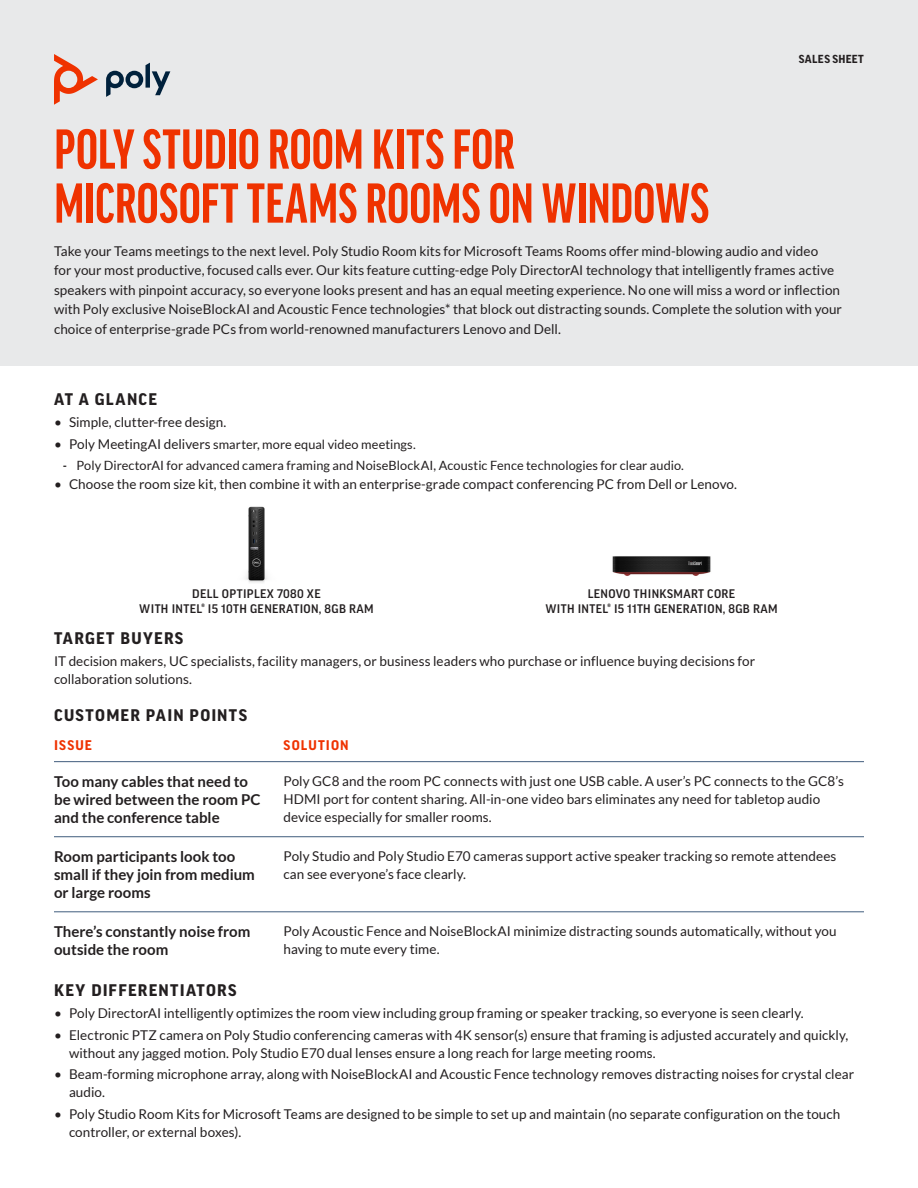
<style>
.page{position:relative;width:918px;height:1188px;background:#fff}
.page>*{position:absolute;margin:0;border:0;box-sizing:border-box;transform-origin:0 0}
.t1{font:700 extra-condensed 60px/54px "Good Headline Pro";letter-spacing:.005em;color:#ef3200}
.subhead{font:700 18px "Good Headline Pro";letter-spacing:.07em;color:#231f20}
.question_topic{font:700 15px/18px "Lato";color:#231f20}
.body_copy{font:13.5px/18px "Lato";letter-spacing:.005em;color:#231f20}
.category_-_lava{font:700 13.5px "Good Pro";letter-spacing:.08em;color:#ef3200}
.t2{font:12.75px "Lato";letter-spacing:.005em;color:#231f20}
.subhead2{font:500 12px/15px "Good Pro";letter-spacing:.03em;color:#231f20;text-align:center}
.type_of_collateral{font:700 11.25px "Good Pro";letter-spacing:.035em;color:#231f20}
.s1{font-size:13.5px}
.s2{font-family:"Good Headline Pro";font-weight:500}
</style>
<div class="page">
<div style="left:0;top:0;width:918px;height:366px;background:#e8e9ea"></div>
<img style="left:245px;top:506px;width:23px;height:77px">
<img style="left:612px;top:556px;width:99px;height:20px">
<svg style="left:54px;top:762px;width:810px;height:150px"></svg>
<hr style="left:54px;top:761px;width:216px;height:1px;background:#405c7d">
<hr style="left:270px;top:761px;width:594px;height:1px;background:#405c7d">
<hr style="left:54px;top:836px;width:216px;height:1px;background:#405c7d">
<hr style="left:270px;top:836px;width:594px;height:1px;background:#405c7d">
<hr style="left:54px;top:912px;width:216px;height:1px;background:#405c7d">
<hr style="left:270px;top:912px;width:594px;height:1px;background:#405c7d">
<svg style="left:106px;top:63px;width:64px;height:34px"></svg>
<svg style="left:54px;top:54px;width:44px;height:51px"></svg>
<p class="type_of_collateral" style="left:799px;top:53px;width:67px">SALES SHEET</p>
<p class="t1" style="left:54px;top:123px;width:656px">POLY STUDIO ROOM KITS FOR<br>MICROSOFT TEAMS ROOMS ON WINDOWS</p>
<p class="body_copy" style="left:54px;top:241px;width:790px;line-height:19.5px">Take your Teams meetings to the next level. Poly Studio Room kits for Microsoft Teams Rooms offer mind-blowing audio and video<br>for your most productive, focused calls ever. Our kits feature cutting-edge Poly DirectorAI technology that intelligently frames active speakers with pinpoint accuracy, so everyone looks present and has an equal meeting experience. No one will miss a word or inflection with Poly exclusive NoiseBlockAI and Acoustic Fence technologies* that block out distracting sounds. Complete the solution with your choice of enterprise-grade PCs from world-renowned manufacturers Lenovo and Dell.</p>
<p class="subhead" style="left:54px;top:391px;width:104px">AT A GLANCE</p>
<p class="body_copy" style="left:54px;top:413px;width:174px">• Simple, clutter-free design.</p>
<p class="t2" style="left:54px;top:437px;width:363px"><span class="s1">• Poly MeetingAI delivers</span> smarter, more equal video meetings.</p>
<p class="t2" style="left:63px;top:458px;width:622px"><span class="s2">-</span> Poly DirectorAI for advanced camera framing and NoiseBlockAI, Acoustic Fence technologies for clear audio.</p>
<p class="body_copy" style="left:54px;top:475px;width:684px">• Choose the room size kit, then combine it with an enterprise-grade compact conferencing PC from Dell or Lenovo.</p>
<p class="subhead2" style="left:139px;top:586px;width:236px">DELL OPTIPLEX 7080 XE<br>WITH INTEL® I5 10TH GENERATION, 8GB RAM</p>
<p class="subhead2" style="left:545px;top:586px;width:234px">LENOVO THINKSMART CORE<br>WITH INTEL® I5 11TH GENERATION, 8GB RAM</p>
<p class="subhead" style="left:54px;top:630px;width:131px">TARGET BUYERS</p>
<p class="body_copy" style="left:54px;top:652px;width:703px">IT decision makers, UC specialists, facility managers, or business leaders who purchase or influence buying decisions for collaboration solutions.</p>
<p class="subhead" style="left:54px;top:707px;width:195px">CUSTOMER PAIN POINTS</p>
<p class="category_-_lava" style="left:54px;top:738px;width:39px">ISSUE</p>
<p class="category_-_lava" style="left:284px;top:738px;width:67px">SOLUTION</p>
<p class="question_topic" style="left:54px;top:773px;width:208px">Too many cables that need to be wired between the room PC and the conference table</p>
<p class="body_copy" style="left:284px;top:772px;width:562px">Poly GC8 and the room PC connects with just one USB cable. A user’s PC connects to the GC8’s<br>HDMI port for content sharing. All-in-one video bars eliminates any need for tabletop audio device especially for smaller rooms.</p>
<p class="question_topic" style="left:54px;top:848px;width:202px">Room participants look too small if they join from medium or large rooms</p>
<p class="body_copy" style="left:284px;top:847px;width:555px">Poly Studio and Poly Studio E70 cameras support active speaker tracking so remote attendees can see everyone’s face clearly.</p>
<p class="question_topic" style="left:54px;top:923px;width:198px">There’s constantly noise from outside the room</p>
<p class="body_copy" style="left:284px;top:922px;width:555px">Poly Acoustic Fence and NoiseBlockAI minimize distracting sounds automatically, without you having to mute every time.</p>
<p class="subhead" style="left:54px;top:982px;width:184px">KEY DIFFERENTIATORS</p>
<p class="body_copy" style="left:54px;top:1004px;width:751px">• Poly DirectorAI intelligently optimizes the room view including group framing or speaker tracking, so everyone is seen clearly.</p>
<p class="body_copy" style="left:69px;top:1026px;width:781px;text-indent:-15px">• Electronic PTZ camera on Poly Studio conferencing cameras with 4K sensor(s) ensure that framing is adjusted accurately and quickly, without any jagged motion. Poly Studio E70 dual lenses ensure a long reach for large meeting rooms.</p>
<p class="body_copy" style="left:69px;top:1065px;width:787px;text-indent:-15px">• Beam-forming microphone array, along with NoiseBlockAI and Acoustic Fence technology removes distracting noises for crystal clear audio.</p>
<p class="body_copy" style="left:69px;top:1105px;width:773px;text-indent:-15px">• Poly Studio Room Kits for Microsoft Teams are designed to be simple to set up and maintain (no separate configuration on the touch controller, or external boxes).</p>
</div>
